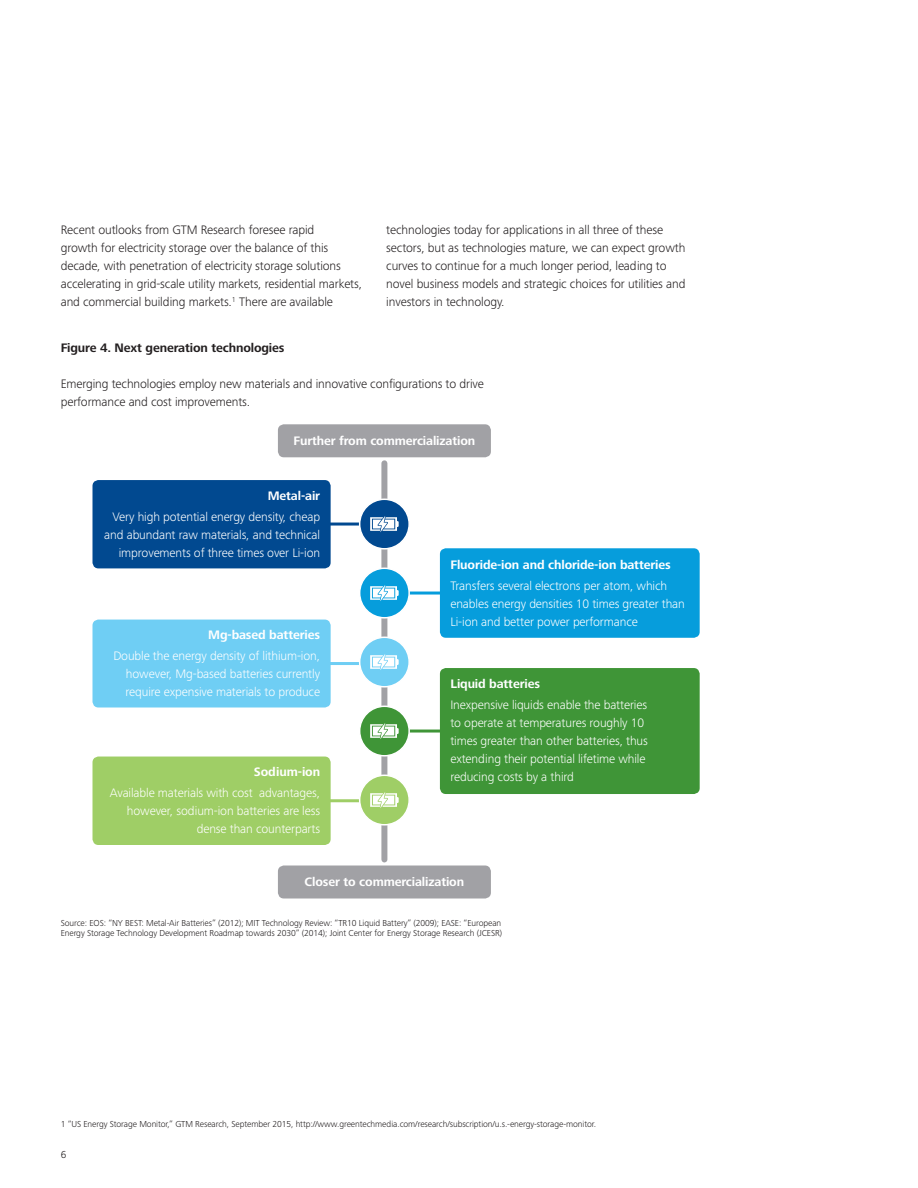
<style>
.page{position:relative;width:918px;height:1188px;background:#fff}
.page>*{position:absolute;margin:0;border:0;box-sizing:border-box;transform-origin:0 0}
.Body_copy{font:300 12.75px/18px "Frutiger Next Pro";letter-spacing:-.01em;color:#fff;text-align:right}
.Body_copy-2{font:300 12.75px/18px "Frutiger Next Pro";letter-spacing:-.01em;color:#231f20}
.BODY_BOLD{font:300 12.75px/18px "Frutiger Next Pro";letter-spacing:-.01em;color:#231f20}
.Body_copy-3{font:700 12.75px "Frutiger Next Pro";letter-spacing:-.01em;color:#fff}
.BODY_BOLD-2{font:700 12.75px "Frutiger Next Pro";letter-spacing:-.01em;color:#fff}
.BODY_BOLD-3{font:700 12.75px "Frutiger Next Pro";letter-spacing:-.01em;color:#231f20}
.t1{font:300 10.5px "Frutiger Next Pro";color:#231f20}
.Body_copy-4{font:300 9px/10.5px "Frutiger Next Pro";letter-spacing:-.01em;color:#231f20}
</style>
<div class="page">
<hr style="left:317px;top:523px;width:70px;height:3px;background:#014990">
<hr style="left:394px;top:592px;width:71px;height:3px;background:#069ddc">
<hr style="left:394px;top:730px;width:71px;height:3px;background:#3f9537">
<hr style="left:317px;top:662px;width:70px;height:3px;background:#6fcef4">
<hr style="left:317px;top:799px;width:70px;height:3px;background:#9fce66">
<div style="left:93px;top:480px;width:238px;height:88px;background:#014990;border-radius:6px"></div>
<div style="left:93px;top:620px;width:238px;height:88px;background:#6fcef4;border-radius:6px"></div>
<div style="left:93px;top:757px;width:238px;height:88px;background:#9fce66;border-radius:6px"></div>
<div style="left:440px;top:548px;width:260px;height:90px;background:#069ddc;border-radius:6px"></div>
<div style="left:440px;top:668px;width:260px;height:126px;background:#3f9537;border-radius:6px"></div>
<div style="left:278px;top:866px;width:213px;height:33px;background:#a1a1a5;border-radius:6px"></div>
<div style="left:278px;top:424px;width:213px;height:33px;background:#a1a1a5;border-radius:6px"></div>
<div style="left:381px;top:463px;width:6px;height:397px;background:#a1a1a5"></div>
<div style="left:360px;top:499px;width:49px;height:50px;background:#014990;border-radius:50%"></div>
<div style="left:359px;top:499px;width:51px;height:51px;border:2px solid #fff;border-radius:50%"></div>
<svg style="left:370px;top:516px;width:29px;height:16px"></svg>
<div style="left:360px;top:568px;width:49px;height:50px;background:#069ddc;border-radius:50%"></div>
<div style="left:359px;top:568px;width:51px;height:51px;border:2px solid #fff;border-radius:50%"></div>
<svg style="left:370px;top:585px;width:29px;height:16px"></svg>
<div style="left:360px;top:637px;width:49px;height:50px;background:#6fcef4;border-radius:50%"></div>
<div style="left:359px;top:637px;width:51px;height:51px;border:2px solid #fff;border-radius:50%"></div>
<svg style="left:370px;top:654px;width:29px;height:16px"></svg>
<div style="left:360px;top:706px;width:49px;height:50px;background:#3f9537;border-radius:50%"></div>
<div style="left:359px;top:706px;width:51px;height:51px;border:2px solid #fff;border-radius:50%"></div>
<svg style="left:370px;top:723px;width:29px;height:16px"></svg>
<div style="left:360px;top:775px;width:49px;height:50px;background:#9fce66;border-radius:50%"></div>
<div style="left:359px;top:775px;width:51px;height:51px;border:2px solid #fff;border-radius:50%"></div>
<svg style="left:370px;top:792px;width:29px;height:16px"></svg>
<p class="Body_copy-2" style="left:61px;top:221px;width:303px">Recent outlooks from GTM Research foresee rapid<br>growth for electricity storage over the balance of this decade, with penetration of electricity storage solutions accelerating in grid-scale utility markets, residential markets, and commercial building markets.<sup>1</sup> There are available</p>
<p class="Body_copy-2" style="left:386px;top:221px;width:301px">technologies today for applications in all three of these sectors, but as technologies mature, we can expect growth curves to continue for a much longer period, leading to novel business models and strategic choices for utilities and investors in technology.</p>
<p class="BODY_BOLD-3" style="left:61px;top:341px;width:225px">Figure 4. Next generation technologies</p>
<p class="BODY_BOLD" style="left:61px;top:375px;width:425px">Emerging technologies employ new materials and innovative configurations to drive performance and cost improvements.</p>
<p class="BODY_BOLD-2" style="left:294px;top:434px;width:183px">Further from commercialization</p>
<p class="Body_copy-3" style="left:268px;top:488px;width:54px">Metal-air</p>
<p class="Body_copy" style="left:104px;top:508px;width:217px">Very high potential energy density, cheap and abundant raw materials, and technical improvements of three times over Li-ion</p>
<p class="Body_copy-3" style="left:208px;top:628px;width:113px">Mg-based batteries</p>
<p class="Body_copy" style="left:126px;top:647px;width:196px;text-align:justify;text-indent:-12px">Double the energy density of lithium-ion, however, Mg-based batteries currently require expensive materials to produce</p>
<p class="Body_copy-3" style="left:254px;top:765px;width:68px">Sodium-ion</p>
<p class="Body_copy" style="left:110px;top:784px;width:212px">Available materials with cost advantages, however, sodium-ion batteries are less dense than counterparts</p>
<p class="Body_copy-3" style="left:450px;top:558px;width:222px">Fluoride-ion and chloride-ion batteries</p>
<p class="Body_copy" style="left:450px;top:577px;width:236px;text-align:left">Transfers several electrons per atom, which enables energy densities 10 times greater than<br>Li-ion and better power performance</p>
<p class="Body_copy-3" style="left:450px;top:676px;width:91px">Liquid batteries</p>
<p class="Body_copy" style="left:450px;top:695px;width:199px;text-align:left">Inexpensive liquids enable the batteries to operate at temperatures roughly 10 times greater than other batteries, thus extending their potential lifetime while reducing costs by a third</p>
<p class="BODY_BOLD-2" style="left:305px;top:875px;width:161px">Closer to commercialization</p>
<p class="Body_copy-4" style="left:61px;top:918px;width:443px">Source: EOS: “NY BEST: Metal-Air Batteries” (2012); MIT Technology Review: “TR10 Liquid Battery” (2009); EASE: “European<br>Energy Storage Technology Development Roadmap towards 2030” (2014); Joint Center for Energy Storage Research (JCESR)</p>
<p class="Body_copy-4" style="left:61px;top:1119px;width:537px">1 “US Energy Storage Monitor,” GTM Research, September 2015, http://www.greentechmedia.com/research/subscription/u.s.-energy-storage-monitor.</p>
<p class="t1" style="left:61px;top:1148px;width:7px">6</p>
</div>
